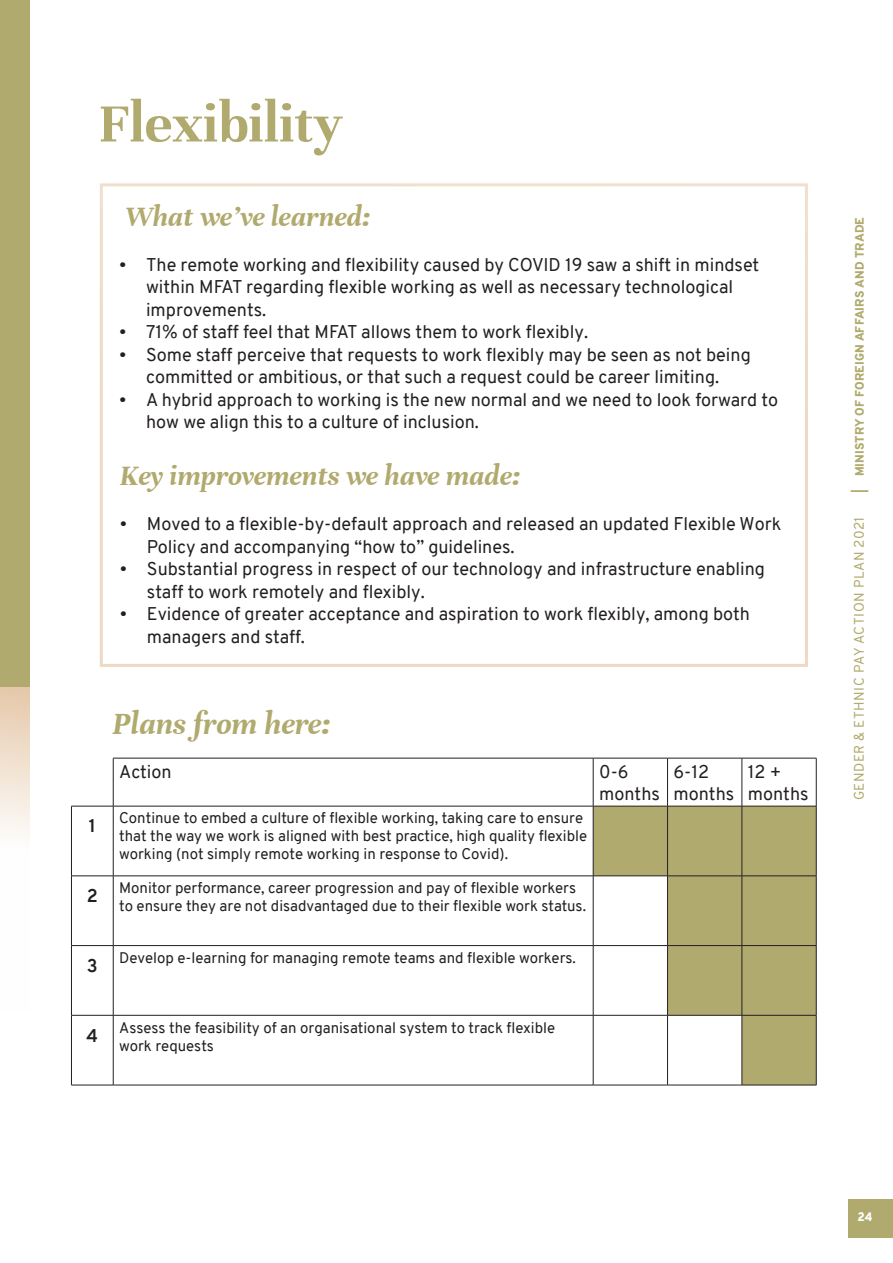
<style>
.page{position:relative;width:893px;height:1263px;background:#fff}
.page>*{position:absolute;margin:0;border:0;box-sizing:border-box;transform-origin:0 0}
.t1{font:700 58.5px "Unna";color:#b1aa6e}
.bold_italics{font:italic 700 33px "Unna";color:#b1aa6e}
.bold_italics-2{font:italic 700 30px "Unna";color:#b1aa6e}
.bulk_text{font:18px/22.5px "Overpass";color:#231f20}
.bulk_text-2{font:700 18px "Overpass";color:#231f20}
.table_long_format{font:15px/18px "Overpass";color:#231f20}
.t2{font:13.5px "Overpass";letter-spacing:.045em;color:#b1aa6e}
.t3{font:900 12px "Overpass";letter-spacing:.01em;color:#b1aa6e}
.t4{font:900 12px "Overpass";color:#fff}
</style>
<div class="page">
<div style="left:848px;top:1199px;width:45px;height:38px;background:#b1aa6e"></div>
<div style="left:0;top:0;width:30px;height:687px;background:#b1aa6e"></div>
<svg style="left:0;top:687px;width:30px;height:147px;background:#f0e0ce"></svg>
<div style="left:100px;top:183px;width:708px;height:484px;border:3px solid #e2c19e"></div>
<svg style="left:594px;top:807px;width:222px;height:278px"></svg>
<hr style="left:113px;top:758px;width:480px;height:1px;background:#231f20">
<hr style="left:113px;top:758px;width:1px;height:48px;background:#231f20">
<hr style="left:593px;top:758px;width:74px;height:1px;background:#231f20">
<hr style="left:593px;top:758px;width:1px;height:48px;background:#231f20">
<hr style="left:667px;top:758px;width:75px;height:1px;background:#231f20">
<hr style="left:667px;top:758px;width:1px;height:48px;background:#231f20">
<hr style="left:742px;top:758px;width:74px;height:1px;background:#231f20">
<hr style="left:742px;top:758px;width:1px;height:48px;background:#231f20">
<hr style="left:816px;top:758px;width:1px;height:48px;background:#231f20">
<hr style="left:113px;top:806px;width:480px;height:1px;background:#231f20">
<hr style="left:593px;top:806px;width:74px;height:1px;background:#231f20">
<hr style="left:593px;top:806px;width:1px;height:70px;background:#231f20">
<hr style="left:667px;top:806px;width:75px;height:1px;background:#231f20">
<hr style="left:667px;top:806px;width:1px;height:70px;background:#231f20">
<hr style="left:113px;top:875px;width:480px;height:1px;background:#231f20">
<hr style="left:113px;top:945px;width:480px;height:1px;background:#231f20">
<hr style="left:113px;top:1015px;width:480px;height:1px;background:#231f20">
<hr style="left:113px;top:1085px;width:480px;height:1px;background:#231f20">
<hr style="left:71px;top:806px;width:42px;height:1px;background:#231f20">
<hr style="left:71px;top:806px;width:1px;height:70px;background:#231f20">
<hr style="left:113px;top:806px;width:1px;height:70px;background:#231f20">
<hr style="left:71px;top:875px;width:42px;height:1px;background:#231f20">
<hr style="left:71px;top:876px;width:1px;height:69px;background:#231f20">
<hr style="left:113px;top:876px;width:1px;height:69px;background:#231f20">
<hr style="left:71px;top:945px;width:42px;height:1px;background:#231f20">
<hr style="left:71px;top:946px;width:1px;height:69px;background:#231f20">
<hr style="left:113px;top:946px;width:1px;height:69px;background:#231f20">
<hr style="left:71px;top:1015px;width:42px;height:1px;background:#231f20">
<hr style="left:71px;top:1015px;width:1px;height:70px;background:#231f20">
<hr style="left:113px;top:1015px;width:1px;height:70px;background:#231f20">
<hr style="left:71px;top:1085px;width:42px;height:1px;background:#231f20">
<hr style="left:667px;top:875px;width:75px;height:1px;background:#231f20">
<hr style="left:742px;top:876px;width:1px;height:69px;background:#231f20">
<hr style="left:816px;top:876px;width:1px;height:69px;background:#231f20">
<hr style="left:593px;top:946px;width:1px;height:69px;background:#231f20">
<hr style="left:816px;top:1015px;width:1px;height:70px;background:#231f20">
<hr style="left:742px;top:1085px;width:74px;height:1px;background:#231f20">
<hr style="left:593px;top:1015px;width:1px;height:70px;background:#231f20">
<hr style="left:593px;top:1015px;width:74px;height:1px;background:#231f20">
<hr style="left:667px;top:1015px;width:1px;height:70px;background:#231f20">
<hr style="left:742px;top:1015px;width:1px;height:70px;background:#231f20">
<hr style="left:593px;top:1085px;width:74px;height:1px;background:#231f20">
<hr style="left:667px;top:1085px;width:75px;height:1px;background:#231f20">
<hr style="left:667px;top:946px;width:1px;height:69px;background:#231f20">
<hr style="left:667px;top:945px;width:75px;height:1px;background:#231f20">
<hr style="left:742px;top:945px;width:74px;height:1px;background:#231f20">
<hr style="left:742px;top:946px;width:1px;height:69px;background:#231f20">
<hr style="left:816px;top:946px;width:1px;height:69px;background:#231f20">
<hr style="left:667px;top:1015px;width:75px;height:1px;background:#231f20">
<hr style="left:742px;top:1015px;width:74px;height:1px;background:#231f20">
<hr style="left:593px;top:876px;width:1px;height:69px;background:#231f20">
<hr style="left:593px;top:875px;width:74px;height:1px;background:#231f20">
<hr style="left:667px;top:876px;width:1px;height:69px;background:#231f20">
<hr style="left:593px;top:945px;width:74px;height:1px;background:#231f20">
<hr style="left:742px;top:806px;width:1px;height:70px;background:#231f20">
<hr style="left:742px;top:806px;width:74px;height:1px;background:#231f20">
<hr style="left:816px;top:806px;width:1px;height:70px;background:#231f20">
<hr style="left:742px;top:875px;width:74px;height:1px;background:#231f20">
<p class="t1" style="left:99px;top:90px;width:246px">Flexibility</p>
<p class="bold_italics-2" style="left:125px;top:199px;width:247px">What we’ve learned:</p>
<p class="bulk_text" style="left:146px;top:253px;width:615px;text-indent:-27px">• The remote working and flexibility caused by COVID 19 saw a shift in mindset within MFAT regarding flexible working as well as necessary technological improvements.</p>
<p class="bulk_text" style="left:119px;top:321px;width:470px">• 71% of staff feel that MFAT allows them to work flexibly.</p>
<p class="bulk_text" style="left:119px;top:343px;width:633px;text-align:center">• Some staff perceive that requests to work flexibly may be seen as not being committed or ambitious, or that such a request could be career limiting.</p>
<p class="bulk_text" style="left:146px;top:388px;width:634px;text-indent:-27px">• A hybrid approach to working is the new normal and we need to look forward to how we align this to a culture of inclusion.</p>
<p class="bold_italics-2" style="left:120px;top:459px;width:402px">Key improvements we have made:</p>
<p class="bulk_text" style="left:147px;top:513px;width:636px;text-indent:-27px">• Moved to a flexible-by-default approach and released an updated Flexible Work<br>Policy and accompanying “how to” guidelines.</p>
<p class="bulk_text" style="left:147px;top:558px;width:620px;text-indent:-27px">• Substantial progress in respect of our technology and infrastructure enabling staff to work remotely and flexibly.</p>
<p class="bulk_text" style="left:147px;top:603px;width:605px;text-indent:-27px">• Evidence of greater acceptance and aspiration to work flexibly, among both managers and staff.</p>
<p class="bold_italics" style="left:113px;top:705px;width:219px">Plans from here:</p>
<p class="bulk_text" style="left:119px;top:760px;width:54px">Action</p>
<p class="bulk_text" style="left:599px;top:760px;width:31px">0-6</p>
<p class="bulk_text" style="left:599px;top:783px;width:62px">months</p>
<p class="bulk_text-2" style="left:89px;top:813px;width:9px">1</p>
<p class="table_long_format" style="left:119px;top:809px;width:469px">Continue to embed a culture of flexible working, taking care to ensure that the way we work is aligned with best practice, high quality flexible working (not simply remote working in response to Covid).</p>
<p class="bulk_text-2" style="left:87px;top:883px;width:13px">2</p>
<p class="table_long_format" style="left:119px;top:879px;width:468px">Monitor performance, career progression and pay of flexible workers to ensure they are not disadvantaged due to their flexible work status.</p>
<p class="bulk_text-2" style="left:87px;top:953px;width:12px">3</p>
<p class="table_long_format" style="left:119px;top:949px;width:458px">Develop e-learning for managing remote teams and flexible workers.</p>
<p class="bulk_text" style="left:673px;top:760px;width:37px">6-12</p>
<p class="bulk_text" style="left:673px;top:783px;width:62px">months</p>
<p class="bulk_text" style="left:748px;top:760px;width:35px">12 +</p>
<p class="bulk_text" style="left:748px;top:783px;width:62px">months</p>
<p class="bulk_text-2" style="left:87px;top:1022px;width:13px">4</p>
<p class="table_long_format" style="left:119px;top:1018px;width:437px">Assess the feasibility of an organisational system to track flexible work requests</p>
<p class="t3" style="left:851px;top:493px;width:277px;rotate:-90deg">| MINISTRY OF FOREIGN AFFAIRS AND TRADE</p>
<p class="t2" style="left:849px;top:800px;width:285px;rotate:-90deg">GENDER &amp; ETHNIC PAY ACTION PLAN 2021</p>
<p class="t4" style="left:858px;top:1208px;width:17px">24</p>
</div>
